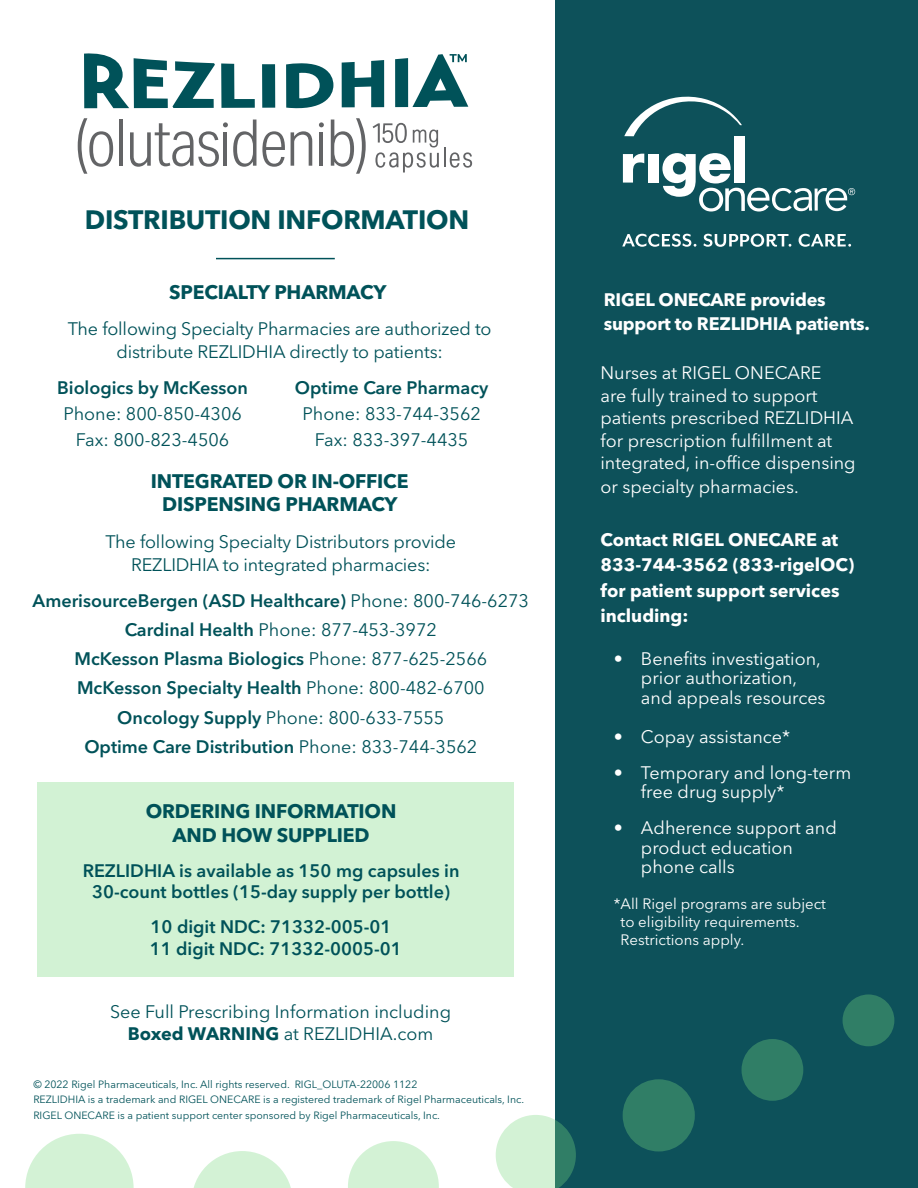
<style>
.page{position:relative;width:918px;height:1188px;background:#fff}
.page>*{position:absolute;margin:0;border:0;box-sizing:border-box;transform-origin:0 0}
.t1{font:700 26.4px "Avenir Next LT Pro";letter-spacing:-.01em;color:#005259}
.t2{font:700 19.5px/23.4px "Avenir Next LT Pro";letter-spacing:-.01em;color:#005259;text-align:center}
.t3{font:600 18px/29.2px "Avenir Next LT Pro";color:#005259;text-align:center}
.t4{font:18px/22.8px "Avenir Next LT Pro";color:#fff}
.t5{font:18px/22.5px "Avenir Next LT Pro";letter-spacing:-.01em;color:#005259;text-align:center}
.t6{font:700 18px/25.5px "Avenir Next LT Pro";color:#fff}
.t7{font:15px/18px "Avenir Next LT Pro";color:#fff}
.t8{font:10.5px/15.5px "Avenir Next LT Pro";color:#005259}
.s1{font-weight:400}
.s2{font-weight:700}
</style>
<div class="page">
<div style="left:555px;top:0;width:363px;height:1188px;background:#0d515a"></div>
<div style="left:38px;top:782px;width:476px;height:195px;background:#d2f2d4"></div>
<hr style="left:216px;top:258px;width:119px;height:1px;background:#005259">
<svg style="left:624px;top:96px;width:118px;height:40px"></svg>
<svg style="left:623px;top:154px;width:21px;height:29px"></svg>
<div style="left:648px;top:154px;width:10px;height:29px;background:#fff"></div>
<div style="left:735px;top:136px;width:10px;height:47px;background:#fff"></div>
<svg style="left:622px;top:234px;width:74px;height:13px"></svg>
<svg style="left:703px;top:234px;width:88px;height:13px"></svg>
<svg style="left:799px;top:234px;width:52px;height:13px"></svg>
<svg style="left:662px;top:153px;width:193px;height:59px"></svg>
<svg style="left:84px;top:53px;width:384px;height:56px"></svg>
<svg style="left:373px;top:123px;width:66px;height:50px"></svg>
<hr style="left:444px;top:147px;width:2px;height:20px;background:#636466">
<svg style="left:450px;top:152px;width:22px;height:16px"></svg>
<svg style="left:78px;top:118px;width:35px;height:56px"></svg>
<hr style="left:119px;top:120px;width:4px;height:46px;background:#636466">
<svg style="left:262px;top:131px;width:23px;height:36px"></svg>
<svg style="left:291px;top:131px;width:21px;height:35px"></svg>
<svg style="left:331px;top:118px;width:35px;height:56px"></svg>
<svg style="left:130px;top:120px;width:126px;height:47px"></svg>
<hr style="left:320px;top:132px;width:3px;height:34px;background:#636466">
<svg style="left:319px;top:122px;width:5px;height:5px"></svg>
<svg style="left:25px;top:1134px;width:109px;height:54px"></svg>
<svg style="left:193px;top:1151px;width:98px;height:37px"></svg>
<svg style="left:348px;top:1141px;width:91px;height:47px"></svg>
<svg style="left:496px;top:1115px;width:80px;height:73px"></svg>
<div style="left:623px;top:1079px;width:72px;height:72px;background:#307e66;border-radius:50%"></div>
<div style="left:742px;top:1039px;width:61px;height:62px;background:#307e66;border-radius:50%"></div>
<div style="left:843px;top:994px;width:51px;height:52px;background:#307e66;border-radius:50%"></div>
<h1 class="t1" style="left:85px;top:203px;width:386px">DISTRIBUTION INFORMATION</h1>
<p class="t2" style="left:169px;top:280px;width:219px">SPECIALTY PHARMACY</p>
<p class="t5" style="left:68px;top:317px;width:425px">The following Specialty Pharmacies are authorized to distribute REZLIDHIA directly to patients:</p>
<p class="t3" style="left:57px;top:373px;width:192px">Biologics by McKesson</p>
<p class="t5" style="left:63px;top:401px;width:180px;line-height:26px">Phone: 800-850-4306<br>Fax: 800-823-4506</p>
<p class="t3" style="left:295px;top:373px;width:195px">Optime Care Pharmacy</p>
<p class="t5" style="left:302px;top:401px;width:180px;line-height:26px">Phone: 833-744-3562<br>Fax: 833-397-4435</p>
<p class="t2" style="left:151px;top:469px;width:259px">INTEGRATED OR IN-OFFICE<br>DISPENSING PHARMACY</p>
<p class="t5" style="left:106px;top:531px;width:352px">The following Specialty Distributors provide<br>REZLIDHIA to integrated pharmacies:</p>
<p class="t3" style="left:33px;top:586px;width:498px">AmerisourceBergen (ASD Healthcare) <span class="s1">Phone: 800-746-6273<br></span>Cardinal Health <span class="s1">Phone: 877-453-3972<br></span>McKesson Plasma Biologics <span class="s1">Phone: 877-625-2566<br></span>McKesson Specialty Health <span class="s1">Phone: 800-482-6700<br></span>Oncology Supply <span class="s1">Phone: 800-633-7555<br></span>Optime Care Distribution <span class="s1">Phone: 833-744-3562</span></p>
<p class="t2" style="left:146px;top:799px;width:252px">ORDERING INFORMATION<br>AND HOW SUPPLIED</p>
<p class="t3" style="left:83px;top:859px;width:378px;line-height:21.6px">REZLIDHIA is available as 150 mg capsules in<br>30-count bottles (15-day supply per bottle)</p>
<p class="t3" style="left:150px;top:916px;width:254px;line-height:21.6px;text-align:left">10 digit NDC: 71332-005-01<br>11 digit NDC: 71332-0005-01</p>
<p class="t5" style="left:110px;top:1001px;width:343px;line-height:21.6px">See Full Prescribing Information including<br><span class="s2">Boxed WARNING</span> at REZLIDHIA.com</p>
<p class="t8" style="left:33px;top:1077px;width:492px">© 2022 Rigel Pharmaceuticals, Inc. All rights reserved. RIGL_OLUTA-22006 1122<br>REZLIDHIA is a trademark and RIGEL ONECARE is a registered trademark of Rigel Pharmaceuticals, Inc.<br>RIGEL ONECARE is a patient support center sponsored by Rigel Pharmaceuticals, Inc.</p>
<p class="t6" style="left:604px;top:287px;width:268px;line-height:24px">RIGEL ONECARE provides support to REZLIDHIA patients.</p>
<p class="t4" style="left:600px;top:362px;width:257px">Nurses at RIGEL ONECARE<br>are fully trained to support patients prescribed REZLIDHIA for prescription fulfillment at integrated, in-office dispensing or specialty pharmacies.</p>
<p class="t6" style="left:600px;top:526px;width:255px">Contact RIGEL ONECARE at<br>833-744-3562 (833-rigelOC) for patient support services including:</p>
<p class="t4" style="left:641px;top:649px;width:186px;line-height:19.5px;text-indent:-27px">• Benefits investigation, prior authorization, and appeals resources</p>
<p class="t4" style="left:614px;top:725px;width:178px">• Copay assistance*</p>
<p class="t4" style="left:641px;top:763px;width:212px;line-height:19.5px;text-indent:-27px">• Temporary and long-term free drug supply*</p>
<p class="t4" style="left:641px;top:818px;width:197px;line-height:19.5px;text-indent:-27px">• Adherence support and product education phone calls</p>
<p class="t7" style="left:621px;top:895px;width:207px;text-indent:-7px">*All Rigel programs are subject to eligibility requirements.<br>Restrictions apply.</p>
</div>
